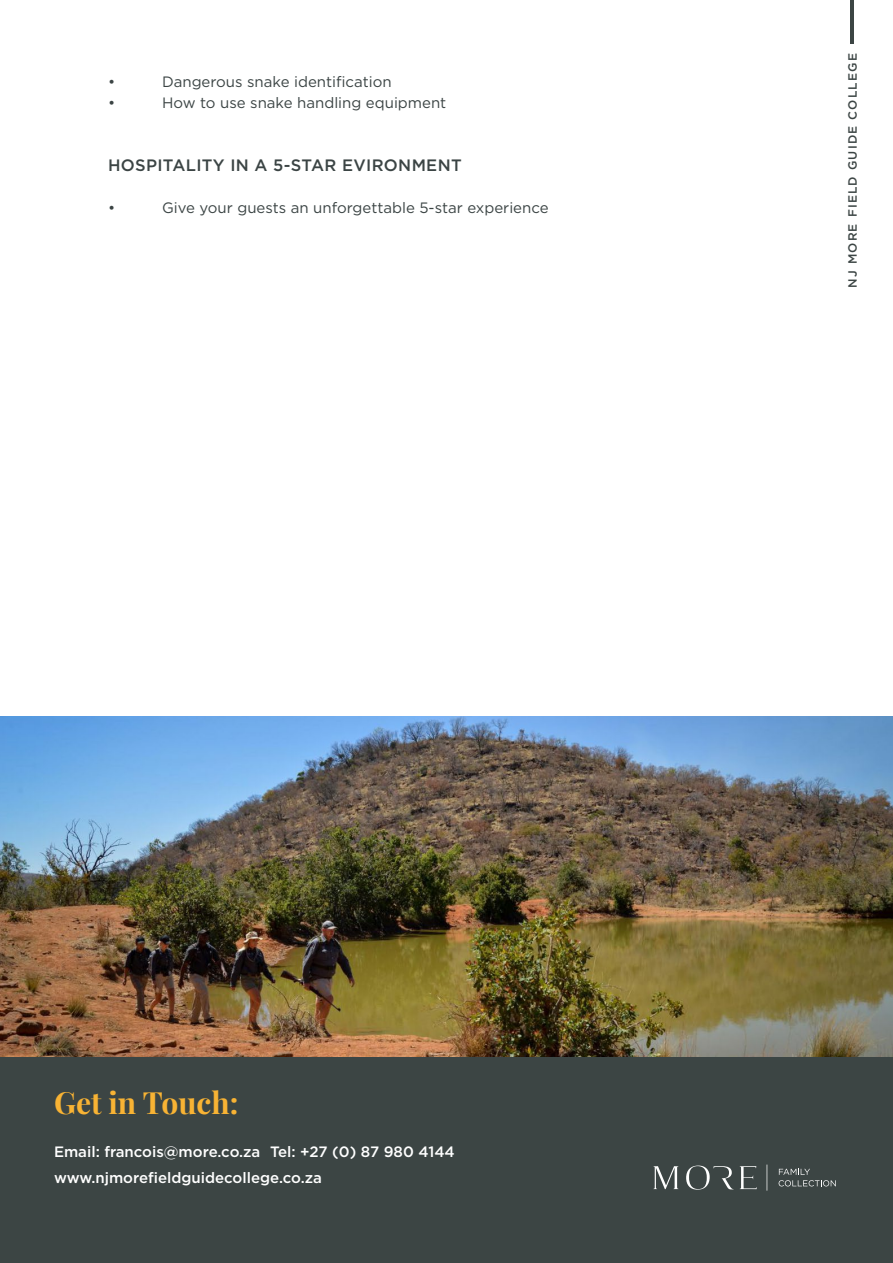
<style>
.page{position:relative;width:893px;height:1263px;background:#fff}
.page>*{position:absolute;margin:0;border:0;box-sizing:border-box;transform-origin:0 0}
.t1{font:30px "Playfair Display";color:#f8b334}
.t2{font:500 16.5px "Gotham";letter-spacing:.02em;color:#3b4444}
.t3{font:15px "Gotham";color:#3b4444}
.t4{font:500 15px/25.5px "Gotham";color:#fff}
.t5{font:500 12px "Gotham";letter-spacing:.1em;color:#3c4544}
</style>
<div class="page">
<hr style="left:851px;top:0;width:3px;height:44px;background:#3c4544">
<img style="left:0;top:716px;width:893px;height:341px">
<div style="left:0;top:1057px;width:893px;height:206px;background:#3c4544"></div>
<svg style="left:767px;top:1164px;width:1px;height:27px"></svg>
<svg style="left:653px;top:1165px;width:104px;height:25px"></svg>
<svg style="left:779px;top:1169px;width:57px;height:17px"></svg>
<p class="t3" style="left:108px;top:72px;width:9px">•</p>
<p class="t3" style="left:162px;top:72px;width:231px">Dangerous snake identification</p>
<p class="t3" style="left:108px;top:93px;width:9px">•</p>
<p class="t3" style="left:162px;top:93px;width:286px">How to use snake handling equipment</p>
<p class="t2" style="left:108px;top:154px;width:355px">HOSPITALITY IN A 5-STAR EVIRONMENT</p>
<p class="t3" style="left:108px;top:198px;width:9px">•</p>
<p class="t3" style="left:162px;top:198px;width:388px">Give your guests an unforgettable 5-star experience</p>
<p class="t5" style="left:845px;top:288px;width:236px;rotate:-90deg">NJ MORE FIELD GUIDE COLLEGE</p>
<h1 class="t1" style="left:54px;top:1079px;width:186px">Get in Touch:</h1>
<p class="t4" style="left:54px;top:1139px;width:402px">Email: francois@more.co.za Tel: +27 (0) 87 980 4144 www.njmorefieldguidecollege.co.za</p>
</div>
